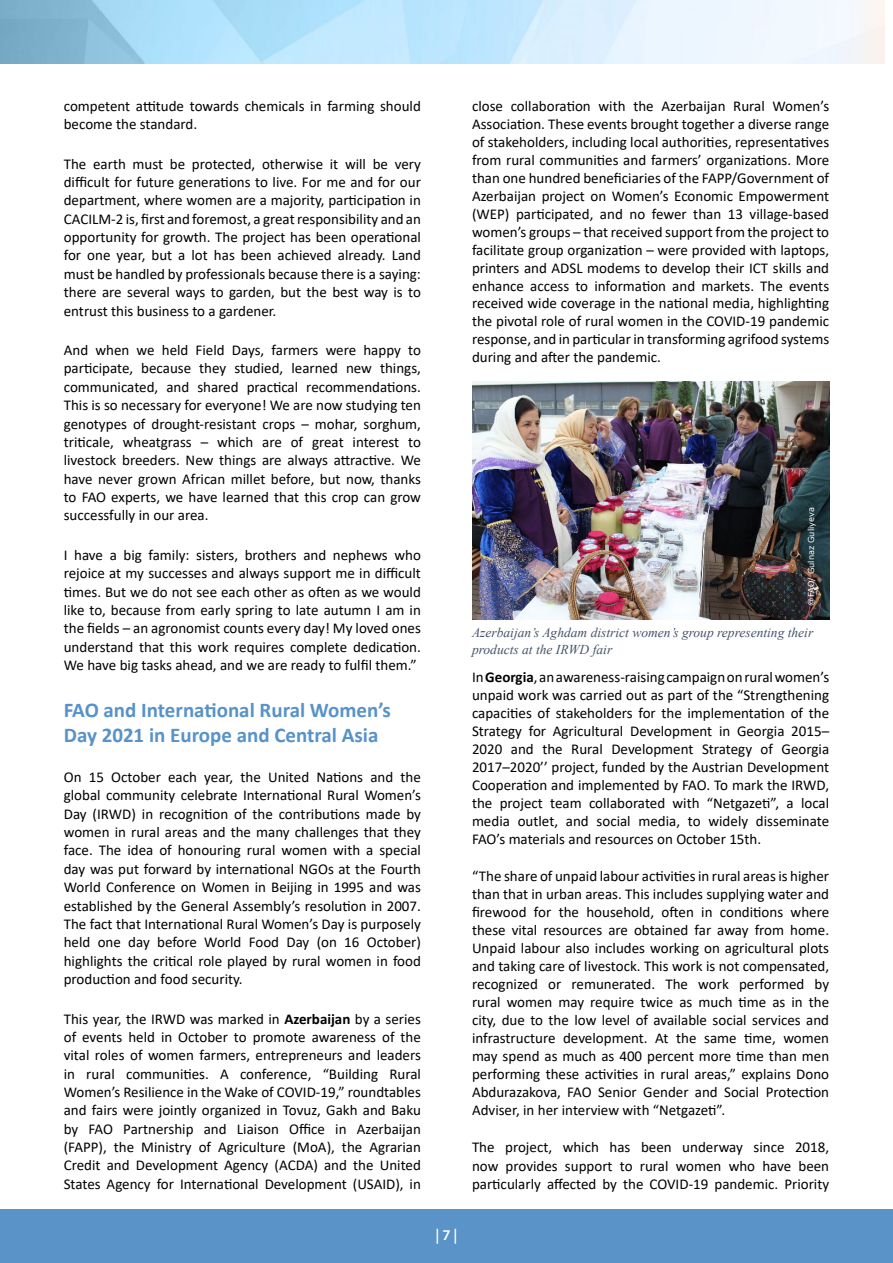
<style>
.page{position:relative;width:893px;height:1263px;background:#fff}
.page>*{position:absolute;margin:0;border:0;box-sizing:border-box;transform-origin:0 0}
.t1{font:700 21px/25.5px "Calibri";color:#5792c9}
.t2{font:15px/18.3px "Calibri";color:#000;text-align:justify}
.t3{font:600 15px "Myriad Pro";color:#fff}
.t4{font:italic 13.5px/16.2px "Times New Roman";color:#44546a}
.t5{font:8.25px "Verdana";color:#fff}
.s1{font-weight:700}
</style>
<div class="page">
<div style="left:0;top:1209px;width:893px;height:54px;background:#5a93c7"></div>
<img style="left:472px;top:382px;width:357px;height:238px">
<p class="t2" style="left:64px;top:96px;width:359px">competent attitude towards chemicals in farming should become the standard.</p>
<p class="t2" style="left:64px;top:154px;width:359px">The earth must be protected, otherwise it will be very difficult for future generations to live. For me and for our department, where women are a majority, participation in CACILM-2 is, first and foremost, a great responsibility and an opportunity for growth. The project has been operational for one year, but a lot has been achieved already. Land must be handled by professionals because there is a saying: there are several ways to garden, but the best way is to entrust this business to a gardener.</p>
<p class="t2" style="left:64px;top:341px;width:359px">And when we held Field Days, farmers were happy to participate, because they studied, learned new things, communicated, and shared practical recommendations.<br>This is so necessary for everyone! We are now studying ten genotypes of drought-resistant crops – mohar, sorghum, triticale, wheatgrass – which are of great interest to livestock breeders. New things are always attractive. We have never grown African millet before, but now, thanks to FAO experts, we have learned that this crop can grow successfully in our area.</p>
<p class="t2" style="left:64px;top:545px;width:359px">I have a big family: sisters, brothers and nephews who rejoice at my successes and always support me in difficult times. But we do not see each other as often as we would like to, because from early spring to late autumn I am in the fields – an agronomist counts every day! My loved ones understand that this work requires complete dedication.<br>We have big tasks ahead, and we are ready to fulfil them.”</p>
<h1 class="t1" style="left:64px;top:697px;width:329px">FAO and International Rural Women’s<br>Day 2021 in Europe and Central Asia</h1>
<p class="t2" style="left:64px;top:767px;width:359px">On 15 October each year, the United Nations and the global community celebrate International Rural Women’s Day (IRWD) in recognition of the contributions made by women in rural areas and the many challenges that they face. The idea of honouring rural women with a special day was put forward by international NGOs at the Fourth World Conference on Women in Beijing in 1995 and was established by the General Assembly’s resolution in 2007.<br>The fact that International Rural Women’s Day is purposely held one day before World Food Day (on 16 October) highlights the critical role played by rural women in food production and food security.</p>
<p class="t2" style="left:64px;top:1009px;width:359px">This year, the IRWD was marked in <span class="s1">Azerbaijan</span> by a series of events held in October to promote awareness of the vital roles of women farmers, entrepreneurs and leaders in rural communities. A conference, “Building Rural Women’s Resilience in the Wake of COVID-19,” roundtables and fairs were jointly organized in Tovuz, Gakh and Baku by FAO Partnership and Liaison Office in Azerbaijan (FAPP), the Ministry of Agriculture (MoA), the Agrarian Credit and Development Agency (ACDA) and the United States Agency for International Development (USAID), in</p>
<p class="t2" style="left:472px;top:96px;width:359px">close collaboration with the Azerbaijan Rural Women’s Association. These events brought together a diverse range of stakeholders, including local authorities, representatives from rural communities and farmers’ organizations. More than one hundred beneficiaries of the FAPP/Government of Azerbaijan project on Women’s Economic Empowerment (WEP) participated, and no fewer than 13 village-based women’s groups – that received support from the project to facilitate group organization – were provided with laptops, printers and ADSL modems to develop their ICT skills and enhance access to information and markets. The events received wide coverage in the national media, highlighting the pivotal role of rural women in the COVID-19 pandemic response, and in particular in transforming agrifood systems during and after the pandemic.</p>
<p class="t5" style="left:805px;top:606px;width:100px;rotate:-90deg">@FAO/ Gulnaz Guliyeva</p>
<p class="t4" style="left:472px;top:624px;width:343px">Azerbaijan’s Aghdam district women’s group representing their products at the IRWD fair</p>
<p class="t2" style="left:472px;top:668px;width:359px">In <span class="s1">Georgia</span>, an awareness-raising campaign on rural women’s unpaid work was carried out as part of the “Strengthening capacities of stakeholders for the implementation of the Strategy for Agricultural Development in Georgia 2015– 2020 and the Rural Development Strategy of Georgia 2017–2020’’ project, funded by the Austrian Development Cooperation and implemented by FAO. To mark the IRWD, the project team collaborated with “Netgazeti”, a local media outlet, and social media, to widely disseminate FAO’s materials and resources on October 15th.</p>
<p class="t2" style="left:472px;top:867px;width:359px">“The share of unpaid labour activities in rural areas is higher than that in urban areas. This includes supplying water and firewood for the household, often in conditions where these vital resources are obtained far away from home.<br>Unpaid labour also includes working on agricultural plots and taking care of livestock. This work is not compensated, recognized or remunerated. The work performed by rural women may require twice as much time as in the city, due to the low level of available social services and infrastructure development. At the same time, women may spend as much as 400 percent more time than men performing these activities in rural areas,” explains Dono Abdurazakova, FAO Senior Gender and Social Protection Adviser, in her interview with “Netgazeti”.</p>
<p class="t2" style="left:472px;top:1138px;width:359px">The project, which has been underway since 2018, now provides support to rural women who have been particularly affected by the COVID-19 pandemic. Priority</p>
<p class="t3" style="left:435px;top:1225px;width:24px">| 7 |</p>
</div>
